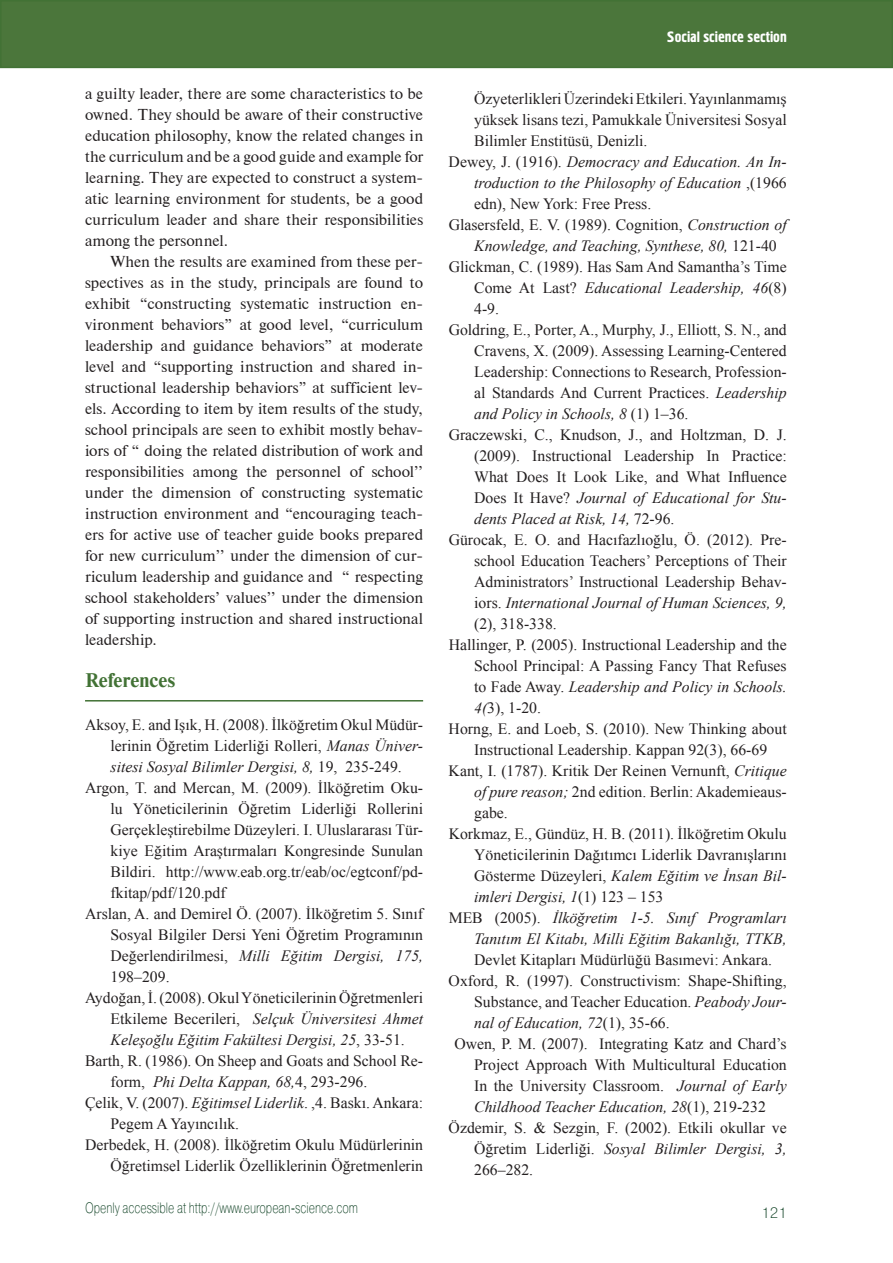
<style>
.page{position:relative;width:893px;height:1263px;background:#fff}
.page>*{position:absolute;margin:0;border:0;box-sizing:border-box;transform-origin:0 0}
.t1{font:18.75px "Newton C Bold";color:#427235}
.t2{font:15.75px "Times New Roman";color:#231f20}
.t3{font:15.75px/21px "Newton CTT";letter-spacing:.005em;color:#231f20;text-align:justify}
.t4{font:italic 15.75px "Times New Roman";color:#231f20}
.t5{font:15px "Pragmatica Light C";color:#0b3e20;scale:.75 1}
.t6{font:15px "Hermes C";color:#fff}
.t7{font:15px "Pragmatica Light C";color:#0b3e20}
.s1{font-style:italic}
.s2{font-style:normal}
</style>
<div class="page">
<div style="left:1px;top:1px;width:891px;height:66px;background:#4b763b"></div>
<div style="left:0;top:0;width:893px;height:68px;border:2px solid #427235"></div>
<hr style="left:85px;top:700px;width:338px;height:2px;background:#427235">
<p class="t3" style="left:85px;top:83px;width:340px">a guilty leader, there are some characteristics to be owned. They should be aware of their constructive education philosophy, know the related changes in the curriculum and be a good guide and example for learning. They are expected to construct a system&shy;atic learning environment for students, be a good curriculum leader and share their responsibilities among the personnel.</p>
<p class="t3" style="left:85px;top:251px;width:340px;text-indent:26px">When the results are examined from these per&shy;spectives as in the study, principals are found to exhibit “constructing systematic instruction en&shy;vironment behaviors” at good level, “curriculum leadership and guidance behaviors” at moderate level and “supporting instruction and shared in&shy;structional leadership behaviors” at sufficient lev&shy;els. According to item by item results of the study, school principals are seen to exhibit mostly behav&shy;iors of “ doing the related distribution of work and responsibilities among the personnel of school’’ under the dimension of constructing systematic instruction environment and “encouraging teach&shy;ers for active use of teacher guide books prepared for new curriculum’’ under the dimension of cur&shy;riculum leadership and guidance and “ respecting school stakeholders’ values’’ under the dimension of supporting instruction and shared instructional leadership.</p>
<p class="t1" style="left:85px;top:673px;width:92px">References</p>
<p class="t2" style="left:85px;top:716px;width:340px">Aksoy, E. and Işık, H. (2008). İlköğretim Okul Müdür-</p>
<p class="t2" style="left:111px;top:737px;width:314px">lerinin Öğretim Liderliği Rolleri, <span class="s1">Manas Üniver-</span></p>
<p class="t4" style="left:111px;top:758px;width:293px">sitesi Sosyal Bilimler Dergisi, 8, <span class="s2">19, 235-249.</span></p>
<p class="t2" style="left:85px;top:779px;width:340px">Argon, T. and Mercan, M. (2009). İlköğretim Oku-</p>
<p class="t2" style="left:111px;top:800px;width:314px">lu Yöneticilerinin Öğretim Liderliği Rollerini</p>
<p class="t2" style="left:111px;top:821px;width:314px">Gerçekleştirebilme Düzeyleri. I. Uluslararası Tür-</p>
<p class="t2" style="left:111px;top:842px;width:314px">kiye Eğitim Araştırmaları Kongresinde Sunulan</p>
<p class="t2" style="left:111px;top:863px;width:314px">Bildiri. http://www.eab.org.tr/eab/oc/egtconf/pd-</p>
<p class="t2" style="left:111px;top:884px;width:117px">fkitap/pdf/120.pdf</p>
<p class="t2" style="left:85px;top:905px;width:340px">Arslan, A. and Demirel Ö. (2007). İlköğretim 5. Sınıf</p>
<p class="t2" style="left:111px;top:926px;width:314px">Sosyal Bilgiler Dersi Yeni Öğretim Programının</p>
<p class="t4" style="left:111px;top:947px;width:314px"><span class="s2">Değerlendirilmesi,</span> Milli Eğitim Dergisi, 175,</p>
<p class="t2" style="left:111px;top:968px;width:61px">198–209.</p>
<p class="t2" style="left:85px;top:989px;width:340px">Aydoğan, İ. (2008). Okul Yöneticilerinin Öğretmenleri</p>
<p class="t4" style="left:111px;top:1010px;width:314px"><span class="s2">Etkileme Becerileri,</span> Selçuk Üniversitesi Ahmet</p>
<p class="t4" style="left:111px;top:1031px;width:296px">Keleşoğlu Eğitim Fakültesi Dergisi, 25<span class="s2">, 33-51.</span></p>
<p class="t2" style="left:85px;top:1052px;width:340px">Barth, R. (1986). On Sheep and Goats and School Re-</p>
<p class="t4" style="left:111px;top:1073px;width:258px"><span class="s2">form,</span> Phi Delta Kappan, 68,<span class="s2">4, 293-296.</span></p>
<p class="t2" style="left:85px;top:1094px;width:340px">Çelik, V. (2007). <span class="s1">Eğitimsel Liderlik</span>. ,4. Baskı. Ankara:</p>
<p class="t2" style="left:111px;top:1115px;width:130px">Pegem A Yayıncılık.</p>
<p class="t2" style="left:85px;top:1136px;width:340px">Derbedek, H. (2008). İlköğretim Okulu Müdürlerinin</p>
<p class="t2" style="left:111px;top:1157px;width:314px">Öğretimsel Liderlik Özelliklerinin Öğretmenlerin</p>
<p class="t5" style="left:85px;top:1202px;width:365px">Openly accessible at http://www.european-science.com</p>
<p class="t6" style="left:667px;top:28px;width:121px">Social science section</p>
<p class="t2" style="left:474px;top:90px;width:314px">Özyeterlikleri Üzerindeki Etkileri. Yayınlanmamış</p>
<p class="t2" style="left:474px;top:111px;width:314px">yüksek lisans tezi, Pamukkale Üniversitesi Sosyal</p>
<p class="t2" style="left:474px;top:132px;width:175px">Bilimler Enstitüsü, Denizli.</p>
<p class="t4" style="left:449px;top:153px;width:340px"><span class="s2">Dewey, J. (1916).</span> Democracy and Education. An In-</p>
<p class="t4" style="left:474px;top:174px;width:314px">troduction to the Philosophy of Education <span class="s2">,(1966</span></p>
<p class="t2" style="left:474px;top:195px;width:179px">edn), New York: Free Press.</p>
<p class="t2" style="left:449px;top:216px;width:340px">Glasersfeld, E. V. (1989). Cognition, <span class="s1">Construction of</span></p>
<p class="t4" style="left:474px;top:237px;width:304px">Knowledge, and Teaching, Synthese, 80, <span class="s2">121-40</span></p>
<p class="t2" style="left:449px;top:258px;width:340px">Glickman, C. (1989). Has Sam And Samantha’s Time</p>
<p class="t4" style="left:474px;top:279px;width:314px"><span class="s2">Come At Last?</span> Educational Leadership, 46<span class="s2">(8)</span></p>
<p class="t2" style="left:474px;top:300px;width:26px">4-9.</p>
<p class="t2" style="left:449px;top:321px;width:340px">Goldring, E., Porter, A., Murphy, J., Elliott, S. N., and</p>
<p class="t2" style="left:474px;top:342px;width:314px">Cravens, X. (2009). Assessing Learning-Centered</p>
<p class="t2" style="left:474px;top:363px;width:314px">Leadership: Connections to Research, Profession-</p>
<p class="t2" style="left:474px;top:384px;width:314px">al Standards And Current Practices. <span class="s1">Leadership</span></p>
<p class="t4" style="left:474px;top:405px;width:216px">and Policy in Schools, 8 <span class="s2">(1) 1–36.</span></p>
<p class="t2" style="left:449px;top:426px;width:340px">Graczewski, C., Knudson, J., and Holtzman, D. J.</p>
<p class="t2" style="left:474px;top:447px;width:314px">(2009). Instructional Leadership In Practice:</p>
<p class="t2" style="left:474px;top:468px;width:314px">What Does It Look Like, and What Influence</p>
<p class="t4" style="left:474px;top:489px;width:314px"><span class="s2">Does It Have?</span> Journal of Educational for Stu-</p>
<p class="t4" style="left:474px;top:510px;width:202px">dents Placed at Risk, 14, <span class="s2">72-96.</span></p>
<p class="t2" style="left:449px;top:531px;width:340px">Gürocak, E. O. and Hacıfazlıoğlu, Ö. (2012). Pre-</p>
<p class="t2" style="left:474px;top:552px;width:314px">school Education Teachers’ Perceptions of Their</p>
<p class="t2" style="left:474px;top:573px;width:314px">Administrators’ Instructional Leadership Behav-</p>
<p class="t4" style="left:474px;top:594px;width:314px"><span class="s2">iors.</span> International Journal of Human Sciences, 9,</p>
<p class="t2" style="left:474px;top:615px;width:84px">(2), 318-338.</p>
<p class="t2" style="left:449px;top:636px;width:340px">Hallinger, P. (2005). Instructional Leadership and the</p>
<p class="t2" style="left:474px;top:657px;width:314px">School Principal: A Passing Fancy That Refuses</p>
<p class="t4" style="left:474px;top:678px;width:314px"><span class="s2">to Fade Away.</span> Leadership and Policy in Schools.</p>
<p class="t2" style="left:474px;top:699px;width:68px"><span class="s1">4(</span>3), 1-20.</p>
<p class="t2" style="left:449px;top:720px;width:340px">Horng, E. and Loeb, S. (2010). New Thinking about</p>
<p class="t2" style="left:474px;top:741px;width:295px">Instructional Leadership. Kappan 92(3), 66-69</p>
<p class="t2" style="left:449px;top:762px;width:340px">Kant, I. (1787). Kritik Der Reinen Vernunft, <span class="s1">Critique</span></p>
<p class="t2" style="left:474px;top:783px;width:314px"><span class="s1">of pure reason;</span> 2nd edition. Berlin: Akademieaus-</p>
<p class="t2" style="left:474px;top:804px;width:35px">gabe.</p>
<p class="t2" style="left:449px;top:825px;width:340px">Korkmaz, E., Gündüz, H. B. (2011). İlköğretim Okulu</p>
<p class="t2" style="left:474px;top:846px;width:314px">Yöneticilerinin Dağıtımcı Liderlik Davranışlarını</p>
<p class="t4" style="left:474px;top:867px;width:314px"><span class="s2">Gösterme Düzeyleri,</span> Kalem Eğitim ve İnsan Bil-</p>
<p class="t4" style="left:474px;top:888px;width:191px">imleri Dergisi, 1<span class="s2">(1) 123 – 153</span></p>
<p class="t4" style="left:449px;top:909px;width:340px"><span class="s2">MEB (2005).</span> İlköğretim 1-5. Sınıf Programları</p>
<p class="t4" style="left:474px;top:930px;width:314px">Tanıtım El Kitabı, Milli Eğitim Bakanlığı, TTKB,</p>
<p class="t2" style="left:474px;top:951px;width:299px">Devlet Kitapları Müdürlüğü Basımevi: Ankara.</p>
<p class="t2" style="left:449px;top:972px;width:340px">Oxford, R. (1997). Constructivism: Shape-Shifting,</p>
<p class="t2" style="left:474px;top:993px;width:314px">Substance, and Teacher Education. <span class="s1">Peabody Jour-</span></p>
<p class="t4" style="left:474px;top:1014px;width:197px">nal of Education, 72<span class="s2">(1), 35-66.</span></p>
<p class="t2" style="left:454px;top:1035px;width:334px">Owen, P. M. (2007). Integrating Katz and Chard’s</p>
<p class="t2" style="left:474px;top:1056px;width:314px">Project Approach With Multicultural Education</p>
<p class="t2" style="left:474px;top:1077px;width:314px">In the University Classroom. <span class="s1">Journal of Early</span></p>
<p class="t4" style="left:474px;top:1098px;width:293px">Childhood Teacher Education, 28<span class="s2">(1), 219-232</span></p>
<p class="t2" style="left:449px;top:1119px;width:340px">Özdemir, S. &amp; Sezgin, F. (2002). Etkili okullar ve</p>
<p class="t4" style="left:474px;top:1140px;width:314px"><span class="s2">Öğretim Liderliği.</span> Sosyal Bilimler Dergisi, 3,</p>
<p class="t2" style="left:474px;top:1161px;width:61px">266–282.</p>
<p class="t7" style="left:761px;top:1208px;width:27px">121</p>
</div>
